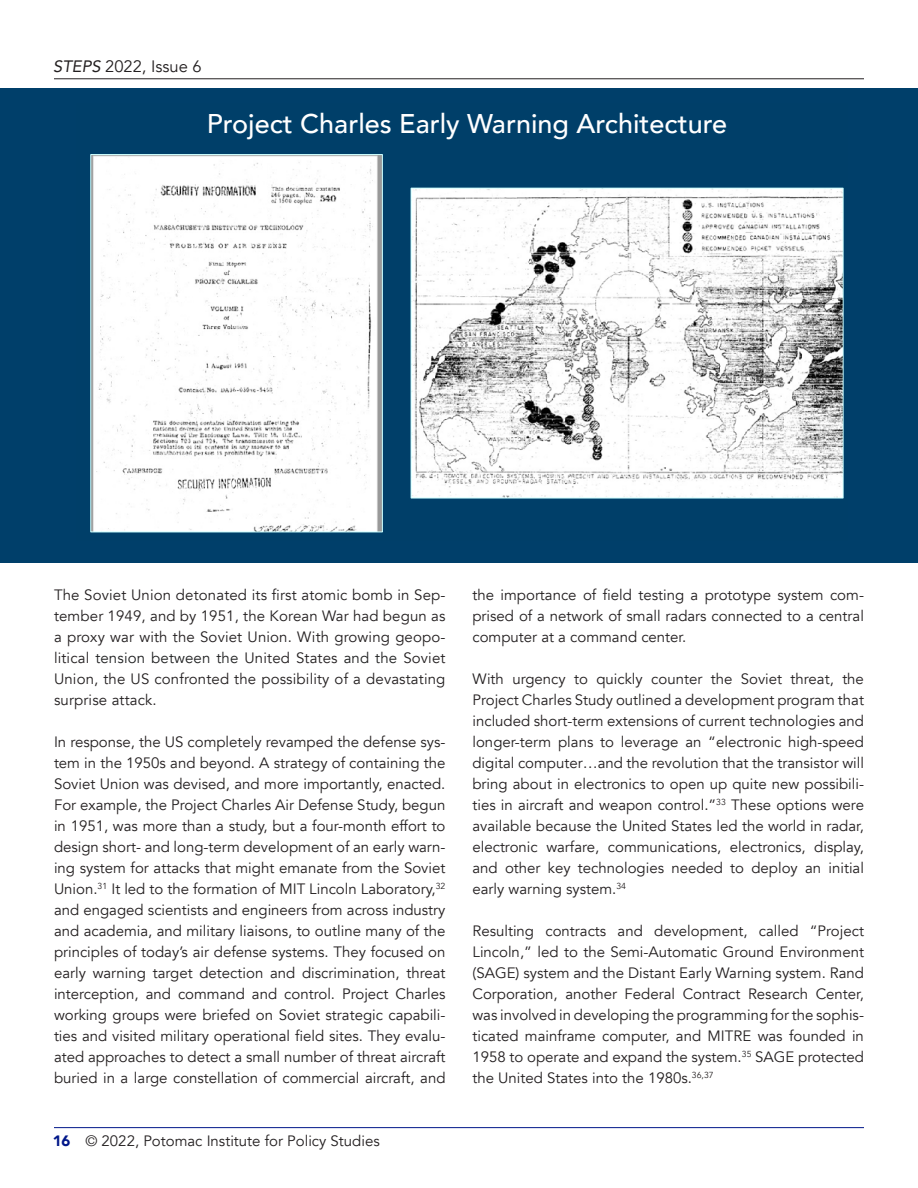
<style>
.page{position:relative;width:918px;height:1188px;background:#fff}
.page>*{position:absolute;margin:0;border:0;box-sizing:border-box;transform-origin:0 0}
.t1{font:500 27px "Avenir";color:#fff}
.t2{font:16.5px "Avenir";color:#231f20}
.Body_text_regular{font:15px/21px "Avenir";color:#231f20;text-align:justify}
.s1{font-style:italic}
.s2{color:#202122}
.s3{font-weight:900;color:#001789}
</style>
<div class="page">
<hr style="left:54px;top:1127px;width:810px;height:1px;background:#001789">
<hr style="left:54px;top:78px;width:810px;height:1px;background:#231f20">
<div style="left:0;top:89px;width:918px;height:474px;background:#003f6a"></div>
<img style="left:92px;top:156px;width:289px;height:374px">
<div style="left:90px;top:154px;width:293px;height:378px;border:1px solid #cff"></div>
<img style="left:413px;top:190px;width:429px;height:306px">
<div style="left:411px;top:188px;width:433px;height:310px;border:1px solid #cff"></div>
<p class="t2" style="left:53px;top:57px;width:150px"><span class="s1">STEPS</span> 2022, Issue 6</p>
<p class="t1" style="left:207px;top:100px;width:522px">Project Charles Early Warning Architecture</p>
<p class="Body_text_regular" style="left:54px;top:585px;width:393px">The Soviet Union detonated its first atomic bomb in Sep&shy;tember 1949, and by 1951, the Korean War had begun as a proxy war with the Soviet Union. With growing geopo&shy;litical <span class="s2">tension between the</span> United States <span class="s2">and the</span> Soviet Union, the US confronted the possibility of a devastating surprise attack.</p>
<p class="Body_text_regular" style="left:54px;top:732px;width:393px">In response, the US completely revamped the defense sys&shy;tem in the 1950s and beyond. A strategy of containing the Soviet Union was devised, and more importantly, enacted.<br>For example, the Project Charles Air Defense Study, begun in 1951, was more than a study, but a four-month effort to design short- and long-term development of an early warn&shy;ing system for attacks that might emanate from the Soviet Union.<sup>31</sup> It led to the formation of MIT Lincoln Laboratory,<sup>32 </sup>and engaged scientists and engineers from across industry and academia, and military liaisons, to outline many of the principles of today’s air defense systems. They focused on early warning target detection and discrimination, threat interception, and command and control. Project Charles working groups were briefed on Soviet strategic capabili&shy;ties and visited military operational field sites. They evalu&shy;ated approaches to detect a small number of threat aircraft buried in a large constellation of commercial aircraft, and</p>
<p class="Body_text_regular" style="left:53px;top:1131px;width:329px"><span class="s3">16</span> © 2022, Potomac Institute for Policy Studies</p>
<p class="Body_text_regular" style="left:472px;top:585px;width:393px">the importance of field testing a prototype system com&shy;prised of a network of small radars connected to a central computer at a command center.</p>
<p class="Body_text_regular" style="left:472px;top:669px;width:393px">With urgency to quickly counter the Soviet threat, the Project Charles Study outlined a development program that included short-term extensions of current technologies and longer-term plans to leverage an “electronic high-speed digital computer…and the revolution that the transistor will bring about in electronics to open up quite new possibili&shy;ties in aircraft and weapon control.”<sup>33</sup> These options were available because the United States led the world in radar, electronic warfare, communications, electronics, display, and other key technologies needed to deploy an initial early warning system.<sup>34</sup></p>
<p class="Body_text_regular" style="left:472px;top:921px;width:393px">Resulting contracts and development, called “Project Lincoln,” led to the Semi-Automatic Ground Environment (SAGE) system and the Distant Early Warning system. Rand Corporation, another Federal Contract Research Center, was involved in developing the programming for the sophis&shy;ticated mainframe computer, and MITRE was founded in 1958 to operate and expand the system.<sup>35</sup> SAGE protected the United States into the 1980s.<sup>36,37</sup></p>
</div>
